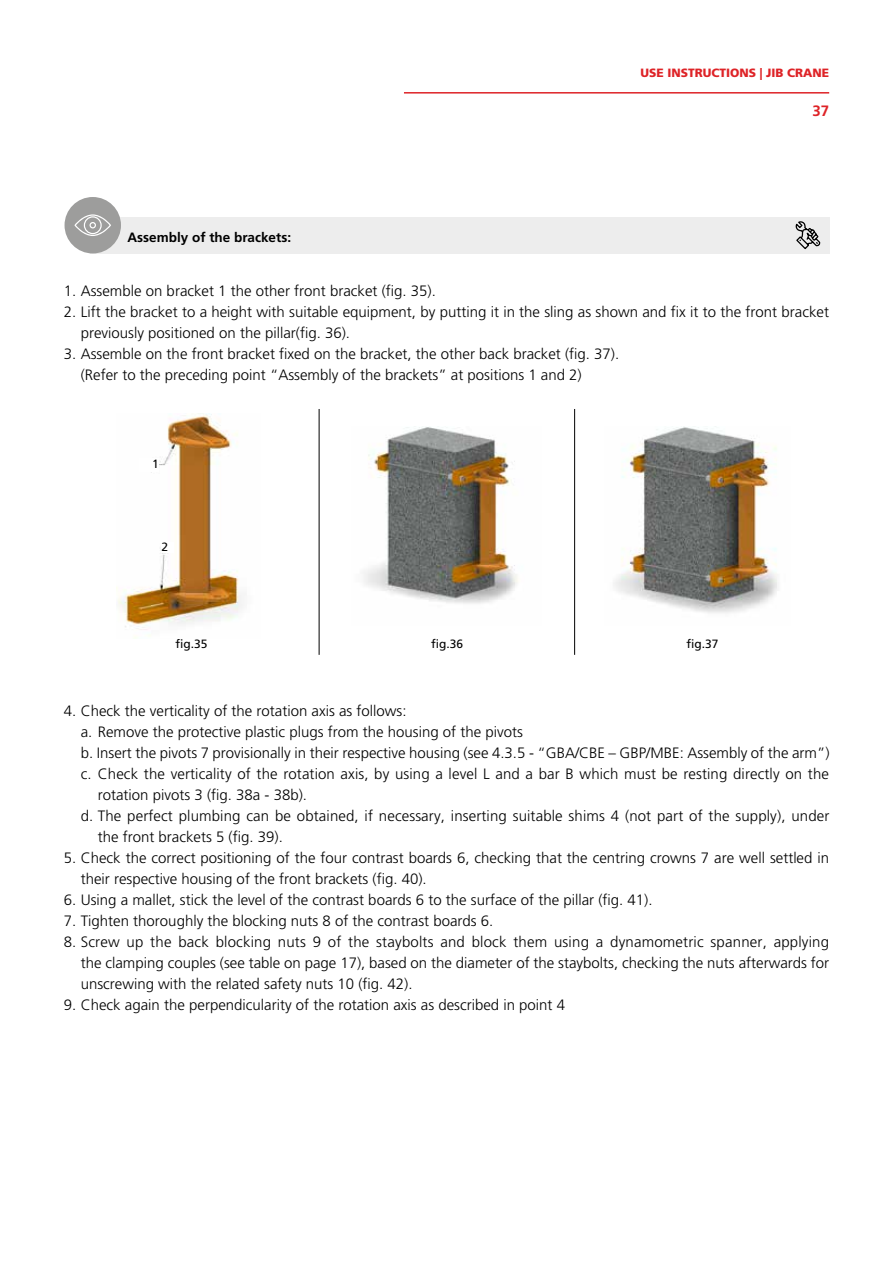
<style>
.page{position:relative;width:893px;height:1263px;background:#fff}
.page>*{position:absolute;margin:0;border:0;box-sizing:border-box;transform-origin:0 0}
.t1{font:300 15px/21px "Frutiger LT Std";color:#000}
.t2{font:700 15px "Frutiger LT Std";color:#de2327}
.t3{font:700 13.5px "Frutiger LT Std";color:#000}
.t4{font:900 12px "Frutiger LT Std";color:#de2327}
.t5{font:12px "Frutiger LT Std";color:#000}
</style>
<div class="page">
<hr style="left:404px;top:92px;width:425px;height:2px;background:#de2327">
<div style="left:90px;top:217px;width:739px;height:36px;background:#ededed"></div>
<div style="left:65px;top:197px;width:56px;height:56px;background:#9d9d9c;border-radius:50%"></div>
<svg style="left:74px;top:214px;width:37px;height:22px"></svg>
<hr style="left:319px;top:409px;width:1px;height:246px;background:#000">
<hr style="left:574px;top:409px;width:1px;height:246px;background:#000">
<svg style="left:795px;top:221px;width:25px;height:29px"></svg>
<img style="left:117px;top:414px;width:126px;height:224px">
<img style="left:363px;top:427px;width:155px;height:177px">
<img style="left:613px;top:427px;width:164px;height:186px">
<div style="left:139px;top:459px;width:20px;height:13px;background:#fff"></div>
<div style="left:162px;top:542px;width:12px;height:11px;background:#fff"></div>
<p class="t4" style="left:640px;top:65px;width:190px">USE INSTRUCTIONS | JIB CRANE</p>
<p class="t3" style="left:128px;top:229px;width:165px">Assembly of the brackets:</p>
<p class="t2" style="left:812px;top:102px;width:18px">37</p>
<p class="t1" style="left:64px;top:281px;width:374px">1. Assemble on bracket 1 the other front bracket (fig. 35).</p>
<p class="t1" style="left:81px;top:302px;width:750px;text-indent:-17px">2. Lift the bracket to a height with suitable equipment, by putting it in the sling as shown and fix it to the front bracket previously positioned on the pillar(fig. 36).</p>
<p class="t1" style="left:81px;top:344px;width:540px;text-indent:-17px">3. Assemble on the front bracket fixed on the bracket, the other back bracket (fig. 37). (Refer to the preceding point “Assembly of the brackets” at positions 1 and 2)</p>
<p class="t5" style="left:152px;top:456px;width:8px">1</p>
<p class="t5" style="left:162px;top:540px;width:8px">2</p>
<p class="t5" style="left:176px;top:637px;width:34px">fig.35</p>
<p class="t5" style="left:431px;top:637px;width:34px">fig.36</p>
<p class="t5" style="left:687px;top:637px;width:34px">fig.37</p>
<p class="t1" style="left:64px;top:701px;width:344px">4. Check the verticality of the rotation axis as follows:</p>
<p class="t1" style="left:81px;top:722px;width:444px">a. Remove the protective plastic plugs from the housing of the pivots</p>
<p class="t1" style="left:81px;top:743px;width:750px">b. Insert the pivots 7 provisionally in their respective housing (see 4.3.5 - “GBA/CBE – GBP/MBE: Assembly of the arm”)</p>
<p class="t1" style="left:81px;top:764px;width:750px">c. Check the verticality of the rotation axis, by using a level L and a bar B which must be resting directly on the</p>
<p class="t1" style="left:98px;top:785px;width:211px">rotation pivots 3 (fig. 38a - 38b).</p>
<p class="t1" style="left:81px;top:806px;width:750px">d. The perfect plumbing can be obtained, if necessary, inserting suitable shims 4 (not part of the supply), under</p>
<p class="t1" style="left:98px;top:827px;width:187px">the front brackets 5 (fig. 39).</p>
<p class="t1" style="left:81px;top:848px;width:750px;text-indent:-17px">5. Check the correct positioning of the four contrast boards 6, checking that the centring crowns 7 are well settled in their respective housing of the front brackets (fig. 40).</p>
<p class="t1" style="left:64px;top:890px;width:590px">6. Using a mallet, stick the level of the contrast boards 6 to the surface of the pillar (fig. 41).</p>
<p class="t1" style="left:64px;top:911px;width:431px">7. Tighten thoroughly the blocking nuts 8 of the contrast boards 6.</p>
<p class="t1" style="left:81px;top:932px;width:750px;text-align:justify;text-indent:-17px">8. Screw up the back blocking nuts 9 of the staybolts and block them using a dynamometric spanner, applying the clamping couples (see table on page 17), based on the diameter of the staybolts, checking the nuts afterwards for unscrewing with the related safety nuts 10 (fig. 42).</p>
<p class="t1" style="left:64px;top:995px;width:503px">9. Check again the perpendicularity of the rotation axis as described in point 4</p>
</div>
